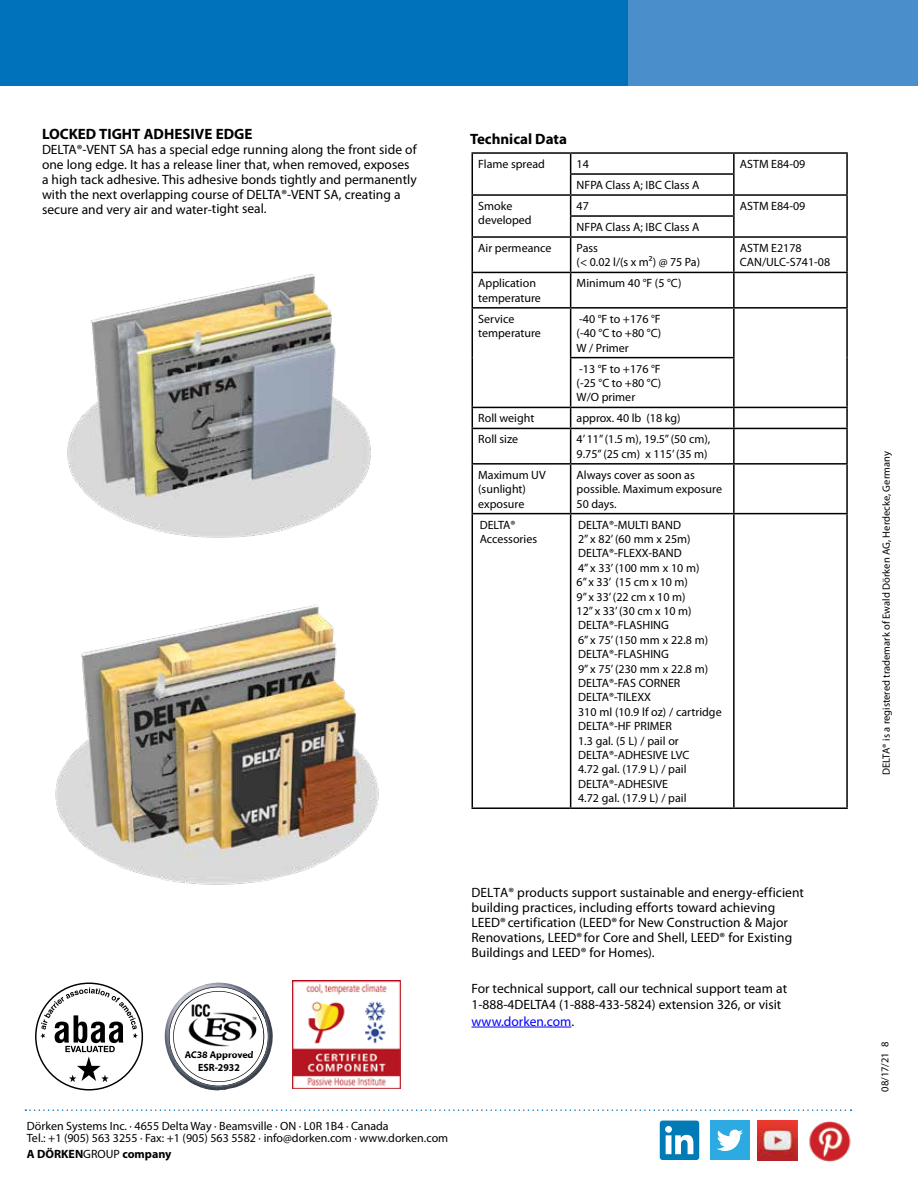
<style>
.page{position:relative;width:918px;height:1188px;background:#fff}
.page>*{position:absolute;margin:0;border:0;box-sizing:border-box;transform-origin:0 0}
.t1{font:700 15px "Myriad Pro Doerken";color:#000}
.t2{font:13.5px/15px "Myriad Pro Doerken";color:#000}
.t3{font:12px/14.4px "Myriad Pro Doerken";color:#000}
.t4{font:700 12px "Myriad Pro Doerken";color:#000}
.t5{font:10.5px "Myriad Pro Doerken";color:#000}
.t6{font:700 10.5px/12.6px "Myriad Pro Doerken";color:#000;text-align:center;scale:.94 1}
.s1{font-weight:400}
.s2{color:#00f}
</style>
<div class="page">
<div style="left:0;top:0;width:629px;height:85px;background:#0072bc"></div>
<div style="left:629px;top:0;width:289px;height:85px;background:#4a8ecc"></div>
<svg style="left:25px;top:1109px;width:827px;height:2px"></svg>
<img style="left:809px;top:1122px;width:42px;height:39px">
<div style="left:710px;top:1121px;width:40px;height:39px;background:#2caae1"></div>
<svg style="left:717px;top:1130px;width:26px;height:21px"></svg>
<img style="left:758px;top:1121px;width:39px;height:39px">
<div style="left:660px;top:1121px;width:39px;height:39px;background:#007bb6;border-radius:3px"></div>
<svg style="left:665px;top:1126px;width:28px;height:28px"></svg>
<hr style="left:472px;top:152px;width:99px;height:2px;background:#000">
<hr style="left:571px;top:152px;width:163px;height:2px;background:#000">
<hr style="left:734px;top:152px;width:114px;height:2px;background:#000">
<hr style="left:846px;top:154px;width:2px;height:20px;background:#000">
<hr style="left:570px;top:173px;width:165px;height:2px;background:#000">
<hr style="left:846px;top:174px;width:2px;height:20px;background:#000">
<hr style="left:472px;top:194px;width:99px;height:2px;background:#000">
<hr style="left:571px;top:194px;width:163px;height:2px;background:#000">
<hr style="left:734px;top:194px;width:114px;height:2px;background:#000">
<hr style="left:846px;top:196px;width:2px;height:20px;background:#000">
<svg style="left:472px;top:154px;width:1px;height:49px"></svg>
<hr style="left:570px;top:215px;width:165px;height:2px;background:#000">
<svg style="left:570px;top:154px;width:1px;height:82px"></svg>
<svg style="left:733px;top:154px;width:2px;height:82px"></svg>
<hr style="left:846px;top:216px;width:2px;height:20px;background:#000">
<hr style="left:472px;top:236px;width:99px;height:2px;background:#000">
<hr style="left:571px;top:236px;width:163px;height:2px;background:#000">
<hr style="left:570px;top:238px;width:1px;height:34px;background:#000">
<hr style="left:734px;top:236px;width:114px;height:2px;background:#000">
<hr style="left:733px;top:238px;width:2px;height:34px;background:#000">
<hr style="left:846px;top:238px;width:2px;height:34px;background:#000">
<hr style="left:472px;top:272px;width:99px;height:1px;background:#000">
<hr style="left:571px;top:272px;width:163px;height:1px;background:#000">
<hr style="left:570px;top:273px;width:1px;height:34px;background:#000">
<hr style="left:734px;top:272px;width:114px;height:1px;background:#000">
<hr style="left:733px;top:273px;width:2px;height:34px;background:#000">
<hr style="left:846px;top:273px;width:2px;height:34px;background:#000">
<hr style="left:472px;top:307px;width:99px;height:2px;background:#000">
<hr style="left:571px;top:307px;width:163px;height:2px;background:#000">
<hr style="left:570px;top:309px;width:1px;height:48px;background:#000">
<hr style="left:734px;top:307px;width:114px;height:2px;background:#000">
<hr style="left:733px;top:309px;width:2px;height:48px;background:#000">
<hr style="left:846px;top:309px;width:2px;height:49px;background:#000">
<hr style="left:570px;top:357px;width:165px;height:1px;background:#000">
<hr style="left:570px;top:358px;width:1px;height:49px;background:#000">
<hr style="left:733px;top:358px;width:2px;height:49px;background:#000">
<hr style="left:846px;top:358px;width:2px;height:49px;background:#000">
<hr style="left:472px;top:407px;width:99px;height:1px;background:#000">
<hr style="left:571px;top:407px;width:163px;height:1px;background:#000">
<svg style="left:570px;top:408px;width:1px;height:20px"></svg>
<hr style="left:734px;top:407px;width:114px;height:1px;background:#000">
<hr style="left:733px;top:408px;width:2px;height:20px;background:#000">
<hr style="left:846px;top:408px;width:2px;height:20px;background:#000">
<hr style="left:472px;top:428px;width:99px;height:1px;background:#000">
<hr style="left:571px;top:428px;width:163px;height:1px;background:#000">
<hr style="left:570px;top:429px;width:1px;height:34px;background:#000">
<hr style="left:734px;top:428px;width:114px;height:1px;background:#000">
<hr style="left:733px;top:429px;width:2px;height:34px;background:#000">
<hr style="left:846px;top:429px;width:2px;height:34px;background:#000">
<hr style="left:472px;top:463px;width:99px;height:2px;background:#000">
<hr style="left:571px;top:463px;width:163px;height:2px;background:#000">
<hr style="left:570px;top:465px;width:1px;height:48px;background:#000">
<hr style="left:734px;top:463px;width:114px;height:2px;background:#000">
<hr style="left:733px;top:465px;width:2px;height:48px;background:#000">
<hr style="left:846px;top:465px;width:2px;height:48px;background:#000">
<hr style="left:472px;top:513px;width:99px;height:1px;background:#000">
<hr style="left:571px;top:513px;width:163px;height:1px;background:#000">
<hr style="left:570px;top:514px;width:1px;height:293px;background:#000">
<hr style="left:734px;top:513px;width:114px;height:1px;background:#000">
<hr style="left:733px;top:514px;width:2px;height:293px;background:#000">
<hr style="left:846px;top:514px;width:2px;height:293px;background:#000">
<hr style="left:472px;top:807px;width:99px;height:2px;background:#000">
<hr style="left:571px;top:807px;width:163px;height:2px;background:#000">
<hr style="left:734px;top:807px;width:114px;height:2px;background:#000">
<hr style="left:472px;top:1027px;width:99px;height:1px;background:#00f">
<svg style="left:40px;top:988px;width:98px;height:94px"></svg>
<img style="left:198px;top:983px;width:42px;height:4px">
<svg style="left:169px;top:987px;width:99px;height:99px"></svg>
<img style="left:264px;top:996px;width:1px;height:23px">
<img style="left:180px;top:996px;width:84px;height:58px">
<img style="left:186px;top:1051px;width:67px;height:3px">
<img style="left:293px;top:980px;width:108px;height:108px">
<img style="left:67px;top:203px;width:414px;height:326px">
<img style="left:55px;top:529px;width:439px;height:356px">
<p class="t1" style="left:42px;top:125px;width:212px">LOCKED TIGHT ADHESIVE EDGE</p>
<p class="t2" style="left:42px;top:142px;width:376px">DELTA®-VENT SA has a special edge running along the front side of one long edge. It has a release liner that, when removed, exposes a high tack adhesive. This adhesive bonds tightly and permanently with the next overlapping course of DELTA®-VENT SA, creating a secure and very air and water-tight seal.</p>
<p class="t1" style="left:470px;top:129px;width:98px">Technical Data</p>
<p class="t3" style="left:478px;top:157px;width:68px">Flame spread</p>
<p class="t3" style="left:577px;top:157px;width:14px">14</p>
<p class="t3" style="left:740px;top:157px;width:67px">ASTM E84-09</p>
<p class="t3" style="left:577px;top:178px;width:124px">NFPA Class A; IBC Class A</p>
<p class="t3" style="left:478px;top:199px;width:55px">Smoke developed</p>
<p class="t3" style="left:577px;top:199px;width:14px">47</p>
<p class="t3" style="left:740px;top:199px;width:67px">ASTM E84-09</p>
<p class="t3" style="left:577px;top:220px;width:124px">NFPA Class A; IBC Class A</p>
<p class="t3" style="left:478px;top:241px;width:75px">Air permeance</p>
<p class="t3" style="left:577px;top:241px;width:125px">Pass<br>(&lt; 0.02 l/(s x m²) @ 75 Pa)</p>
<p class="t3" style="left:740px;top:241px;width:92px">ASTM E2178<br>CAN/ULC-S741-08</p>
<p class="t3" style="left:478px;top:276px;width:64px">Application temperature</p>
<p class="t3" style="left:577px;top:276px;width:106px">Minimum 40 °F (5 °C)</p>
<p class="t3" style="left:478px;top:311px;width:64px">Service temperature</p>
<p class="t3" style="left:577px;top:311px;width:86px;text-align:justify">-40 °F to +176 °F (-40 °C to +80 °C)<br>W / Primer</p>
<p class="t3" style="left:577px;top:361px;width:86px;text-align:justify">-13 °F to +176 °F (-25 °C to +80 °C)<br>W/O primer</p>
<p class="t3" style="left:478px;top:411px;width:58px">Roll weight</p>
<p class="t3" style="left:577px;top:411px;width:105px">approx. 40 lb (18 kg)</p>
<p class="t3" style="left:478px;top:432px;width:41px">Roll size</p>
<p class="t3" style="left:577px;top:432px;width:135px">4’ 11” (1.5 m), 19.5” (50 cm),<br>9.75” (25 cm) x 115’ (35 m)</p>
<p class="t3" style="left:478px;top:467px;width:69px">Maximum UV (sunlight) exposure</p>
<p class="t3" style="left:577px;top:467px;width:147px">Always cover as soon as possible. Maximum exposure<br>50 days.</p>
<p class="t3" style="left:480px;top:517px;width:59px">DELTA®<br>Accessories</p>
<p class="t3" style="left:577px;top:517px;width:147px">DELTA®-MULTI BAND<br>2” x 82’ (60 mm x 25m)<br>DELTA®-FLEXX-BAND<br>4” x 33’ (100 mm x 10 m)<br>6” x 33’ (15 cm x 10 m)<br>9” x 33’ (22 cm x 10 m)<br>12” x 33’ (30 cm x 10 m)<br>DELTA®-FLASHING<br>6” x 75’ (150 mm x 22.8 m)<br>DELTA®-FLASHING<br>9” x 75’ (230 mm x 22.8 m)<br>DELTA®-FAS CORNER<br>DELTA®-TILEXX<br>310 ml (10.9 lf oz) / cartridge<br>DELTA®-HF PRIMER<br>1.3 gal. (5 L) / pail or<br>DELTA®-ADHESIVE LVC<br>4.72 gal. (17.9 L) / pail<br>DELTA®-ADHESIVE<br>4.72 gal. (17.9 L) / pail</p>
<p class="t6" style="left:185px;top:1048px;width:75px">AC38 Approved<br>ESR-2932</p>
<p class="t3" style="left:27px;top:1119px;width:423px;line-height:12px">Dörken Systems Inc. · 4655 Delta Way · Beamsville · ON · L0R 1B4 · Canada<br>Tel.: +1 (905) 563 3255 · Fax: +1 (905) 563 5582 · info@dorken.com · www.dorken.com</p>
<p class="t4" style="left:27px;top:1146px;width:146px">A DÖRKEN<span class="s1">GROUP</span> company</p>
<p class="t2" style="left:472px;top:884px;width:334px">DELTA® products support sustainable and energy-efficient building practices, including efforts toward achieving LEED® certification (LEED® for New Construction &amp; Major Renovations, LEED® for Core and Shell, LEED® for Existing Buildings and LEED® for Homes).</p>
<p class="t2" style="left:472px;top:980px;width:317px;line-height:16.5px">For technical support, call our technical support team at<br>1-888-4DELTA4 (1-888-433-5824) extension 326, or visit <span class="s2">www.dorken.com</span>.</p>
<p class="t5" style="left:880px;top:775px;width:325px;rotate:-90deg">DELTA® is a registered trademark of Ewald Dörken AG, Herdecke, Germany</p>
<p class="t5" style="left:878px;top:1092px;width:51px;rotate:-90deg">08/17/21 8</p>
</div>
